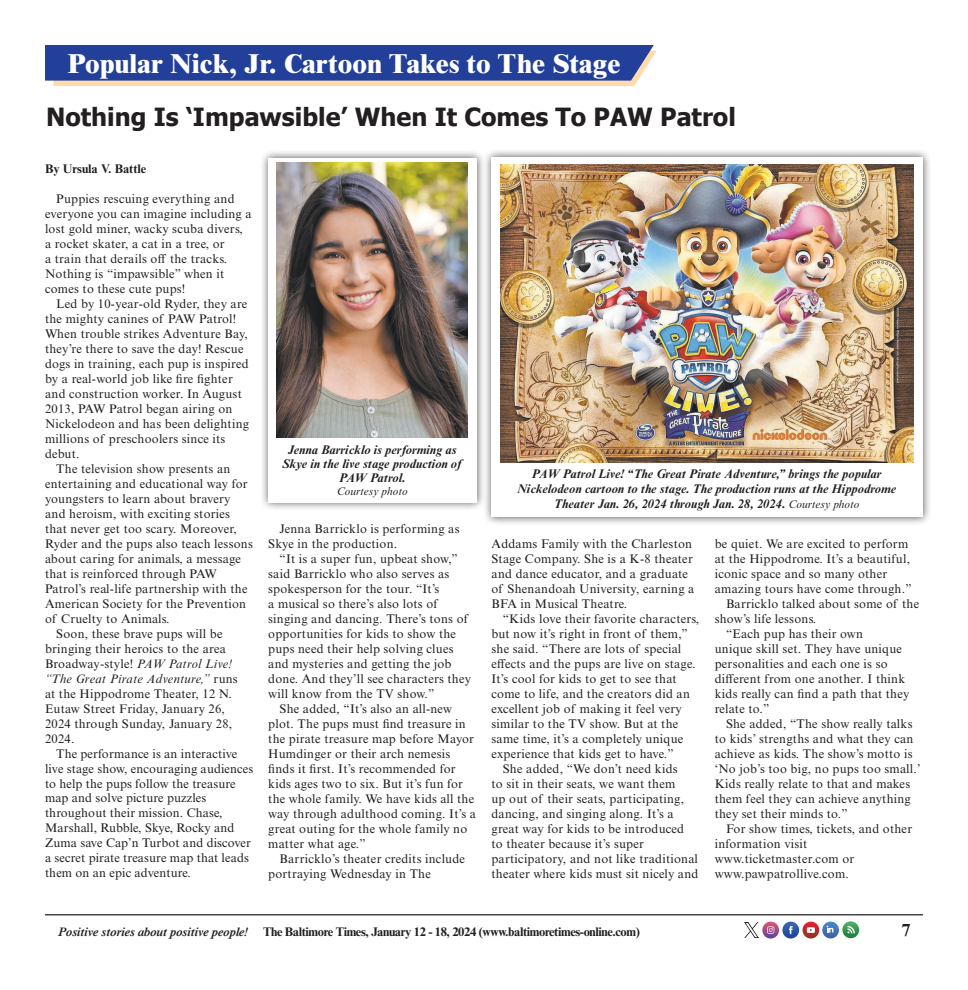
<style>
.page{position:relative;width:968px;height:990px;background:#fff}
.page>*{position:absolute;margin:0;border:0;box-sizing:border-box;transform-origin:0 0}
.Kicker{font:800 27.5px "Times NRMT Std";color:#fff}
.t1{font:700 25px "Tahoma";color:#231f20}
.t2{font:700 17.5px "Times NRMT Std";color:#231f20}
.Body{font:12.5px/15px "Times NRMT Std";letter-spacing:.02em;color:#231f20}
.t3{font:italic 700 12.5px/13.8px "Times NRMT Std";color:#231f20;text-align:center}
.t4{font:700 12.5px "Times NRMT Std";letter-spacing:-.03em;color:#231f20}
.t5{font:italic 600 12.5px "Times NRMT Std";letter-spacing:-.03em;color:#231f20}
.t6{font:700 12.5px "Times NRMT Std";color:#231f20}
.Credit{font:italic 11.25px "Times NRMT Std";color:#231f20}
.s1{font-style:italic}
.s2{font-weight:400;font-size:11.25px}
</style>
<div class="page">
<img style="left:842px;top:921px;width:17px;height:17px">
<svg style="left:847px;top:926px;width:8px;height:7px"></svg>
<img style="left:762px;top:922px;width:17px;height:17px">
<svg style="left:767px;top:926px;width:7px;height:8px"></svg>
<img style="left:782px;top:922px;width:17px;height:17px">
<svg style="left:789px;top:926px;width:3px;height:8px"></svg>
<img style="left:802px;top:922px;width:17px;height:17px">
<svg style="left:806px;top:927px;width:8px;height:6px"></svg>
<img style="left:822px;top:922px;width:17px;height:16px">
<svg style="left:826px;top:926px;width:7px;height:6px"></svg>
<img style="left:745px;top:923px;width:13px;height:14px">
<hr style="left:45px;top:914px;width:877px;height:1px;background:#231f20">
<svg style="left:45px;top:45px;width:611px;height:41px;background:#43579d"></svg>
<div style="left:259px;top:149px;width:226px;height:362px;background:#231f20;opacity:.75"></div>
<div style="left:268px;top:158px;width:208px;height:344px;background:#fff"></div>
<img style="left:277px;top:163px;width:191px;height:275px">
<div style="left:482px;top:149px;width:449px;height:377px;background:#231f20;opacity:.75"></div>
<div style="left:491px;top:158px;width:431px;height:360px;background:#fff"></div>
<img style="left:500px;top:165px;width:413px;height:297px">
<p class="Kicker" style="left:68px;top:47px;width:554px">Popular Nick, Jr. Cartoon Takes to The Stage</p>
<p class="t1" style="left:46px;top:99px;width:691px">Nothing Is ‘Impawsible’ When It Comes To PAW Patrol</p>
<p class="t6" style="left:45px;top:161px;width:103px">By Ursula V. Battle</p>
<p class="Body" style="left:45px;top:192px;width:208px;text-indent:11px">Puppies rescuing everything and everyone you can imagine including a lost gold miner, wacky scuba divers, a rocket skater, a cat in a tree, or<br>a train that derails off the tracks.<br>Nothing is “impawsible” when it comes to these cute pups!</p>
<p class="Body" style="left:45px;top:297px;width:205px;text-indent:11px">Led by 10-year-old Ryder, they are the mighty canines of PAW Patrol!<br>When trouble strikes Adventure Bay, they’re there to save the day! Rescue dogs in training, each pup is inspired by a real-world job like fire fighter and construction worker. In August<br>2013, PAW Patrol began airing on<br>Nickelodeon and has been delighting millions of preschoolers since its debut.</p>
<p class="Body" style="left:45px;top:462px;width:209px;text-indent:11px">The television show presents an entertaining and educational way for youngsters to learn about bravery and heroism, with exciting stories that never get too scary. Moreover, Ryder and the pups also teach lessons about caring for animals, a message that is reinforced through PAW Patrol’s real-life partnership with the American Society for the Prevention of Cruelty to Animals.</p>
<p class="Body" style="left:45px;top:627px;width:194px;text-indent:11px">Soon, these brave pups will be bringing their heroics to the area<br>Broadway-style! <span class="s1">PAW Patrol Live! “The Great Pirate Adventure,”</span> runs at the Hippodrome Theater, 12 N.<br>Eutaw Street Friday, January 26,<br>2024 through Sunday, January 28,<br>2024.</p>
<p class="Body" style="left:45px;top:747px;width:210px;text-indent:11px">The performance is an interactive live stage show, encouraging audiences to help the pups follow the treasure map and solve picture puzzles throughout their mission. Chase, Marshall, Rubble, Skye, Rocky and Zuma save Cap’n Turbot and discover a secret pirate treasure map that leads them on an epic adventure.</p>
<p class="t3" style="left:282px;top:444px;width:181px">Jenna Barricklo is performing as<br>Skye in the live stage production of<br>PAW Patrol.</p>
<p class="Credit" style="left:337px;top:485px;width:73px">Courtesy photo</p>
<p class="Body" style="left:268px;top:522px;width:193px;text-indent:11px">Jenna Barricklo is performing as<br>Skye in the production.</p>
<p class="Body" style="left:268px;top:552px;width:204px;text-indent:11px">“It is a super fun, upbeat show,” said Barricklo who also serves as spokesperson for the tour. “It’s<br>a musical so there’s also lots of singing and dancing. There’s tons of opportunities for kids to show the pups need their help solving clues and mysteries and getting the job done. And they’ll see characters they will know from the TV show.”</p>
<p class="Body" style="left:268px;top:702px;width:209px;text-indent:11px">She added, “It’s also an all-new plot. The pups must find treasure in the pirate treasure map before Mayor Humdinger or their arch nemesis finds it first. It’s recommended for kids ages two to six. But it’s fun for the whole family. We have kids all the way through adulthood coming. It’s a great outing for the whole family no matter what age.”</p>
<p class="Body" style="left:268px;top:852px;width:198px;text-indent:11px">Barricklo’s theater credits include portraying Wednesday in The</p>
<p class="t3" style="left:517px;top:467px;width:380px;line-height:15px">PAW Patrol Live! “The Great Pirate Adventure,” brings the popular<br>Nickelodeon cartoon to the stage. The production runs at the Hippodrome<br>Theater Jan. 26, 2024 through Jan. 28, 2024. <span class="s2">Courtesy photo</span></p>
<p class="Body" style="left:491px;top:537px;width:204px">Addams Family with the Charleston<br>Stage Company. She is a K-8 theater and dance educator, and a graduate of Shenandoah University, earning a<br>BFA in Musical Theatre.</p>
<p class="Body" style="left:491px;top:612px;width:209px;text-indent:11px">“Kids love their favorite characters, but now it’s right in front of them,” she said. “There are lots of special effects and the pups are live on stage.<br>It’s cool for kids to get to see that come to life, and the creators did an excellent job of making it feel very similar to the TV show. But at the same time, it’s a completely unique experience that kids get to have.”</p>
<p class="Body" style="left:491px;top:762px;width:208px;text-indent:11px">She added, “We don’t need kids<br>to sit in their seats, we want them<br>up out of their seats, participating, dancing, and singing along. It’s a great way for kids to be introduced to theater because it’s super participatory, and not like traditional theater where kids must sit nicely and</p>
<p class="Body" style="left:714px;top:537px;width:198px">be quiet. We are excited to perform at the Hippodrome. It’s a beautiful, iconic space and so many other amazing tours have come through.”</p>
<p class="Body" style="left:714px;top:597px;width:206px;text-indent:11px">Barricklo talked about some of the show’s life lessons.</p>
<p class="Body" style="left:714px;top:627px;width:196px;text-indent:11px">“Each pup has their own<br>unique skill set. They have unique personalities and each one is so different from one another. I think kids really can find a path that they relate to.”</p>
<p class="Body" style="left:714px;top:717px;width:207px;text-indent:11px">She added, “The show really talks to kids’ strengths and what they can achieve as kids. The show’s motto is ‘No job’s too big, no pups too small.’ Kids really relate to that and makes them feel they can achieve anything they set their minds to.”</p>
<p class="Body" style="left:714px;top:822px;width:199px;text-indent:11px">For show times, tickets, and other information visit www.ticketmaster.com or www.pawpatrollive.com.</p>
<p class="t5" style="left:58px;top:925px;width:192px">Positive stories about positive people!</p>
<p class="t4" style="left:263px;top:924px;width:378px">The Baltimore Times, January 12 - 18, 2024 (www.baltimoretimes-online.com)</p>
<p class="t2" style="left:901px;top:919px;width:10px">7</p>
</div>
